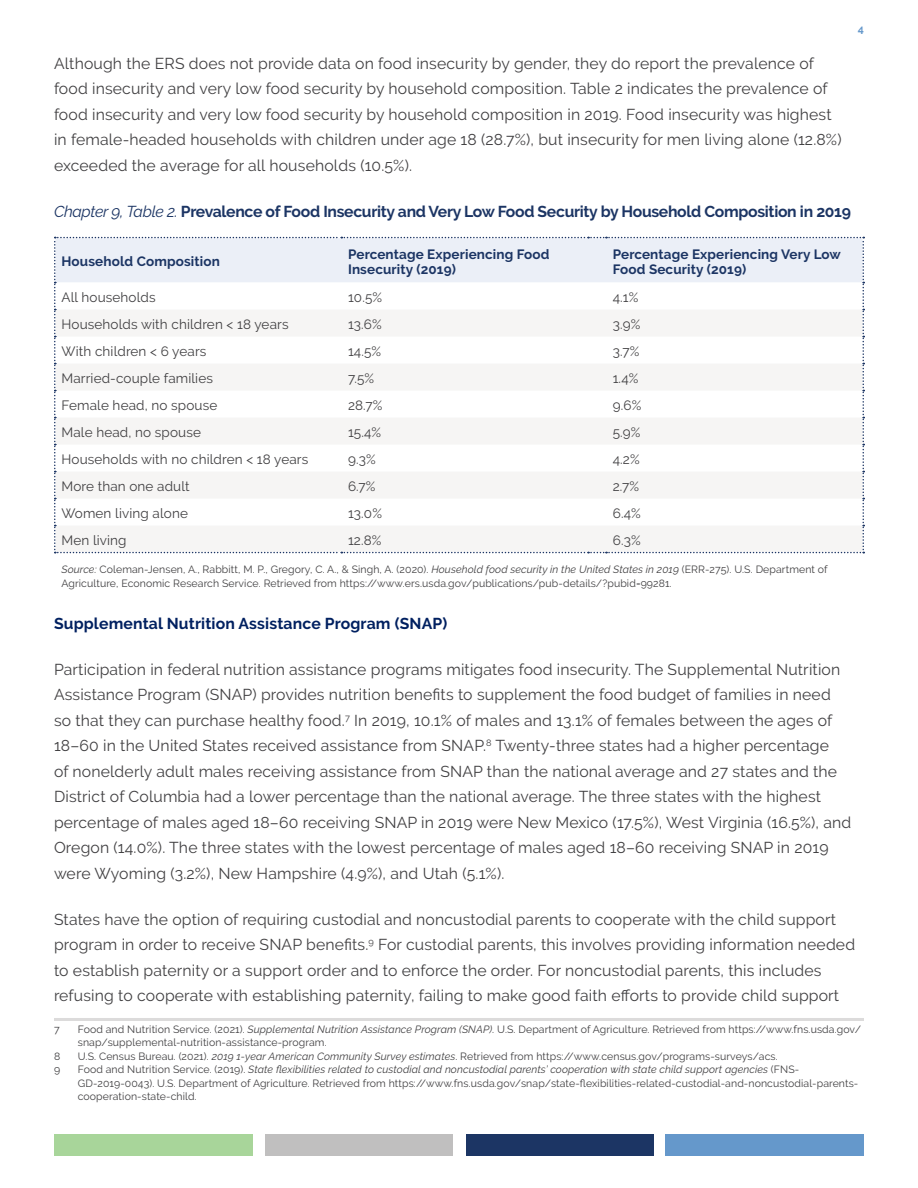
<style>
.page{position:relative;width:918px;height:1188px;background:#fff}
.page>*{position:absolute;margin:0;border:0;box-sizing:border-box;transform-origin:0 0}
.t1{font:15.75px/25.5px "Raleway";letter-spacing:.01em;color:#414042}
.t2{font:700 15.75px "Raleway";letter-spacing:-.02em;color:#1c3564}
.t3{font:700 15.75px "Raleway";letter-spacing:.01em;color:#002060}
.t4{font:13.5px "Raleway";letter-spacing:.01em;color:#414042}
.t5{font:700 13.5px/15px "Raleway";letter-spacing:.01em;color:#1c3564}
.t6{font:10.5px/13.5px "Raleway";letter-spacing:.01em;color:#414042}
.t7{font:700 10.5px "Raleway";color:#6598cb}
.s1{font-weight:400;font-style:italic}
.s2{font-style:italic}
</style>
<div class="page">
<div style="left:665px;top:1134px;width:199px;height:22px;background:#6598cb"></div>
<div style="left:466px;top:1134px;width:187px;height:22px;background:#1c3564"></div>
<div style="left:265px;top:1134px;width:188px;height:22px;background:#c0bfbf"></div>
<div style="left:54px;top:1134px;width:199px;height:22px;background:#a8d59a"></div>
<svg style="left:54px;top:237px;width:810px;height:316px"></svg>
<hr style="left:54px;top:1018px;width:810px;height:3px;background:#dcdbdb">
<p class="t7" style="left:858px;top:25px;width:8px">4</p>
<p class="t1" style="left:54px;top:50px;width:789px">Although the ERS does not provide data on food insecurity by gender, they do report the prevalence of food insecurity and very low food security by household composition. Table 2 indicates the prevalence of food insecurity and very low food security by household composition in 2019. Food insecurity was highest in female-headed households with children under age 18 (28.7%), but insecurity for men living alone (12.8%) exceeded the average for all households (10.5%).</p>
<p class="t2" style="left:54px;top:202px;width:799px"><span class="s1">Chapter 9, Table 2.</span> Prevalence of Food Insecurity and Very Low Food Security by Household Composition in 2019</p>
<p class="t5" style="left:62px;top:254px;width:160px">Household Composition</p>
<p class="t5" style="left:348px;top:247px;width:203px">Percentage Experiencing Food<br>Insecurity (2019)</p>
<p class="t5" style="left:613px;top:247px;width:230px">Percentage Experiencing Very Low<br>Food Security (2019)</p>
<p class="t4" style="left:62px;top:290px;width:96px">All households</p>
<p class="t4" style="left:348px;top:290px;width:36px">10.5%</p>
<p class="t4" style="left:613px;top:290px;width:27px">4.1%</p>
<p class="t4" style="left:62px;top:317px;width:229px">Households with children &lt; 18 years</p>
<p class="t4" style="left:348px;top:317px;width:35px">13.6%</p>
<p class="t4" style="left:613px;top:317px;width:29px">3.9%</p>
<p class="t4" style="left:62px;top:344px;width:146px">With children &lt; 6 years</p>
<p class="t4" style="left:348px;top:344px;width:35px">14.5%</p>
<p class="t4" style="left:613px;top:344px;width:28px">3.7%</p>
<p class="t4" style="left:62px;top:371px;width:153px">Married-couple families</p>
<p class="t4" style="left:348px;top:371px;width:28px">7.5%</p>
<p class="t4" style="left:613px;top:371px;width:27px">1.4%</p>
<p class="t4" style="left:62px;top:398px;width:157px">Female head, no spouse</p>
<p class="t4" style="left:348px;top:398px;width:36px">28.7%</p>
<p class="t4" style="left:613px;top:398px;width:30px">9.6%</p>
<p class="t4" style="left:62px;top:425px;width:141px">Male head, no spouse</p>
<p class="t4" style="left:348px;top:425px;width:35px">15.4%</p>
<p class="t4" style="left:613px;top:425px;width:29px">5.9%</p>
<p class="t4" style="left:62px;top:452px;width:248px">Households with no children &lt; 18 years</p>
<p class="t4" style="left:348px;top:452px;width:29px">9.3%</p>
<p class="t4" style="left:613px;top:452px;width:28px">4.2%</p>
<p class="t4" style="left:62px;top:479px;width:130px">More than one adult</p>
<p class="t4" style="left:348px;top:479px;width:29px">6.7%</p>
<p class="t4" style="left:613px;top:479px;width:28px">2.7%</p>
<p class="t4" style="left:62px;top:506px;width:128px">Women living alone</p>
<p class="t4" style="left:348px;top:506px;width:35px">13.0%</p>
<p class="t4" style="left:613px;top:506px;width:30px">6.4%</p>
<p class="t4" style="left:62px;top:533px;width:67px">Men living</p>
<p class="t4" style="left:348px;top:533px;width:35px">12.8%</p>
<p class="t4" style="left:613px;top:533px;width:29px">6.3%</p>
<p class="t6" style="left:62px;top:563px;width:768px"><span class="s2">Source:</span> Coleman-Jensen, A., Rabbitt, M. P., Gregory, C. A., &amp; Singh, A. (2020). <span class="s2">Household food security in the United States in 2019</span> (ERR-275). U.S. Department of<br>Agriculture, Economic Research Service. Retrieved from https://www.ers.usda.gov/publications/pub-details/?pubid=99281.</p>
<p class="t3" style="left:54px;top:615px;width:395px">Supplemental Nutrition Assistance Program (SNAP)</p>
<p class="t1" style="left:54px;top:657px;width:799px">Participation in federal nutrition assistance programs mitigates food insecurity. The Supplemental Nutrition Assistance Program (SNAP) provides nutrition benefits to supplement the food budget of families in need so that they can purchase healthy food.<sup>7</sup> In 2019, 10.1% of males and 13.1% of females between the ages of 18–60 in the United States received assistance from SNAP.<sup>8</sup> Twenty-three states had a higher percentage<br>of nonelderly adult males receiving assistance from SNAP than the national average and 27 states and the District of Columbia had a lower percentage than the national average. The three states with the highest percentage of males aged 18–60 receiving SNAP in 2019 were New Mexico (17.5%), West Virginia (16.5%), and Oregon (14.0%). The three states with the lowest percentage of males aged 18–60 receiving SNAP in 2019 were Wyoming (3.2%), New Hampshire (4.9%), and Utah (5.1%).</p>
<p class="t1" style="left:54px;top:906px;width:803px">States have the option of requiring custodial and noncustodial parents to cooperate with the child support program in order to receive SNAP benefits.<sup>9</sup> For custodial parents, this involves providing information needed to establish paternity or a support order and to enforce the order. For noncustodial parents, this includes refusing to cooperate with establishing paternity, failing to make good faith efforts to provide child support</p>
<p class="t6" style="left:54px;top:1022px;width:7px">7</p>
<p class="t6" style="left:78px;top:1022px;width:785px">Food and Nutrition Service. (2021). <span class="s2">Supplemental Nutrition Assistance Program (SNAP)</span>. U.S. Department of Agriculture. Retrieved from https://www.fns.usda.gov/ snap/supplemental-nutrition-assistance-program.</p>
<p class="t6" style="left:54px;top:1049px;width:8px">8</p>
<p class="t6" style="left:78px;top:1049px;width:701px">U.S. Census Bureau. (2021). <span class="s2">2019 1-year American Community Survey estimates</span>. Retrieved from https://www.census.gov/programs-surveys/acs.</p>
<p class="t6" style="left:54px;top:1063px;width:8px">9</p>
<p class="t6" style="left:78px;top:1063px;width:782px">Food and Nutrition Service. (2019). <span class="s2">State flexibilities related to custodial and noncustodial parents’ cooperation with state child support agencies</span> (FNS-<br>GD-2019-0043). U.S. Department of Agriculture. Retrieved from https://www.fns.usda.gov/snap/state-flexibilities-related-custodial-and-noncustodial-parents&shy;cooperation-state-child.</p>
</div>
